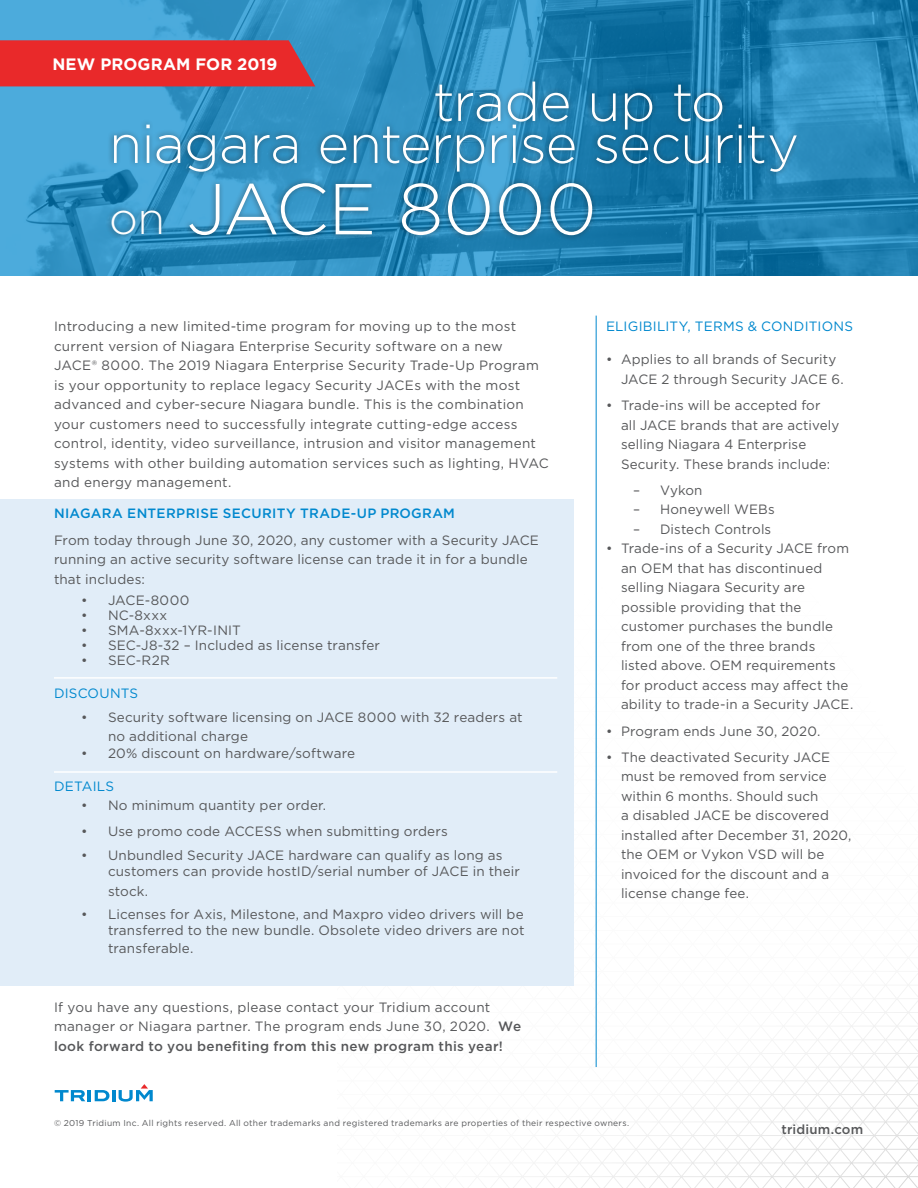
<style>
.page{position:relative;width:918px;height:1188px;background:#fff}
.page>*{position:absolute;margin:0;border:0;box-sizing:border-box;transform-origin:0 0}
.t1{font:300 72px "Gotham";letter-spacing:-.005em;color:#fff}
.t2{font:300 54px "Gotham";letter-spacing:-.015em;color:#fff}
.t3{font:700 16.5px "Gotham";letter-spacing:.005em;color:#fff}
.t4{font:13.5px/19.5px "Gotham";letter-spacing:.015em;color:#57585a}
.t5{font:13.5px "Gotham";letter-spacing:.015em;color:#0088ce}
.t6{font:500 13.5px "Gotham";letter-spacing:.025em;color:#0088ce}
.t7{font:500 13.2px "Gotham";letter-spacing:.015em;color:#57585a}
.Footer_Copy{font:8.55px "Gotham";letter-spacing:.035em;color:#57585a}
.s1{font-size:45px}
.s2{font-weight:500}
</style>
<div class="page">
<svg style="left:338px;top:381px;width:580px;height:807px"></svg>
<div style="left:0;top:500px;width:573px;height:486px;background:#e1edf8"></div>
<img style="left:0;top:0;width:918px;height:275px">
<div style="left:106px;top:75px;width:696px;height:166px;background:#231f20;opacity:.5"></div>
<hr style="left:596px;top:316px;width:1px;height:751px;background:#0088ce">
<hr style="left:54px;top:677px;width:503px;height:2px;background:#fff">
<div style="left:0;top:40px;width:315px;height:46px;background:#e9292a"></div>
<hr style="left:54px;top:771px;width:503px;height:2px;background:#fff">
<svg style="left:55px;top:1084px;width:98px;height:18px"></svg>
<p class="t3" style="left:52px;top:53px;width:227px">NEW PROGRAM FOR 2019</p>
<p class="t2" style="left:433px;top:68px;width:294px">trade up to</p>
<p class="t2" style="left:109px;top:110px;width:692px">niagara enterprise security</p>
<p class="t1" style="left:109px;top:163px;width:489px"><span class="s1">on</span> JACE 8000</p>
<p class="t4" style="left:54px;top:317px;width:496px">Introducing a new limited-time program for moving up to the most current version of Niagara Enterprise Security software on a new JACE® 8000. The 2019 Niagara Enterprise Security Trade-Up Program is your opportunity to replace legacy Security JACEs with the most advanced and cyber-secure Niagara bundle. This is the combination your customers need to successfully integrate cutting-edge access control, identity, video surveillance, intrusion and visitor management systems with other building automation services such as lighting, HVAC and energy management.</p>
<p class="t5" style="left:606px;top:318px;width:249px">ELIGIBILITY, TERMS &amp; CONDITIONS</p>
<p class="t4" style="left:621px;top:350px;width:224px;text-indent:-15px">• Applies to all brands of Security<br>JACE 2 through Security JACE 6.</p>
<p class="t4" style="left:621px;top:395px;width:220px;text-indent:-15px">• Trade-ins will be accepted for<br>all JACE brands that are actively selling Niagara 4 Enterprise<br>Security. These brands include:</p>
<p class="t4" style="left:633px;top:480px;width:71px">– Vykon</p>
<p class="t4" style="left:633px;top:500px;width:143px">– Honeywell WEBs</p>
<p class="t4" style="left:633px;top:519px;width:140px">– Distech Controls</p>
<p class="t4" style="left:621px;top:539px;width:234px;text-indent:-15px">• Trade-ins of a Security JACE from an OEM that has discontinued selling Niagara Security are possible providing that the customer purchases the bundle from one of the three brands listed above. OEM requirements for product access may affect the ability to trade-in a Security JACE.</p>
<p class="t4" style="left:606px;top:721px;width:216px">• Program ends June 30, 2020.</p>
<p class="t4" style="left:621px;top:747px;width:232px;text-indent:-15px">• The deactivated Security JACE must be removed from service within 6 months. Should such<br>a disabled JACE be discovered installed after December 31, 2020, the OEM or Vykon VSD will be invoiced for the discount and a license change fee.</p>
<p class="t6" style="left:54px;top:505px;width:403px">NIAGARA ENTERPRISE SECURITY TRADE-UP PROGRAM</p>
<p class="t4" style="left:54px;top:530px;width:487px">From today through June 30, 2020, any customer with a Security JACE running an active security software license can trade it in for a bundle that includes:</p>
<p class="t4" style="left:81px;top:591px;width:110px">• JACE-8000</p>
<p class="t4" style="left:81px;top:606px;width:88px">• NC-8xxx</p>
<p class="t4" style="left:81px;top:621px;width:162px">• SMA-8xxx-1YR-INIT</p>
<p class="t4" style="left:81px;top:636px;width:301px">• SEC-J8-32 – Included as license transfer</p>
<p class="t4" style="left:81px;top:651px;width:90px">• SEC-R2R</p>
<p class="t5" style="left:54px;top:685px;width:86px">DISCOUNTS</p>
<p class="t4" style="left:108px;top:707px;width:416px;text-indent:-27px">• Security software licensing on JACE 8000 with 32 readers at no additional charge</p>
<p class="t4" style="left:81px;top:743px;width:276px">• 20% discount on hardware/software</p>
<p class="t5" style="left:54px;top:777px;width:62px">DETAILS</p>
<p class="t4" style="left:81px;top:795px;width:247px">• No minimum quantity per order.</p>
<p class="t4" style="left:81px;top:822px;width:368px">• Use promo code ACCESS when submitting orders</p>
<p class="t4" style="left:108px;top:846px;width:414px;line-height:16.5px;text-indent:-27px">• Unbundled Security JACE hardware can qualify as long as customers can provide hostID/serial number of JACE in their</p>
<p class="t4" style="left:108px;top:881px;width:42px">stock.</p>
<p class="t4" style="left:81px;top:906px;width:445px;line-height:16.5px;text-align:right">• Licenses for Axis, Milestone, and Maxpro video drivers will be transferred to the new bundle. Obsolete video drivers are not</p>
<p class="t4" style="left:108px;top:939px;width:87px">transferable.</p>
<p class="t4" style="left:54px;top:997px;width:469px">If you have any questions, please contact your Tridium account manager or Niagara partner. The program ends June 30, 2020. <span class="s2">We look forward to you benefiting from this new program this year!</span></p>
<p class="Footer_Copy" style="left:54px;top:1117px;width:577px">© 2019 Tridium Inc. All rights reserved. All other trademarks and registered trademarks are properties of their respective owners.</p>
<p class="t7" style="left:782px;top:1121px;width:83px">tridium.com</p>
</div>
